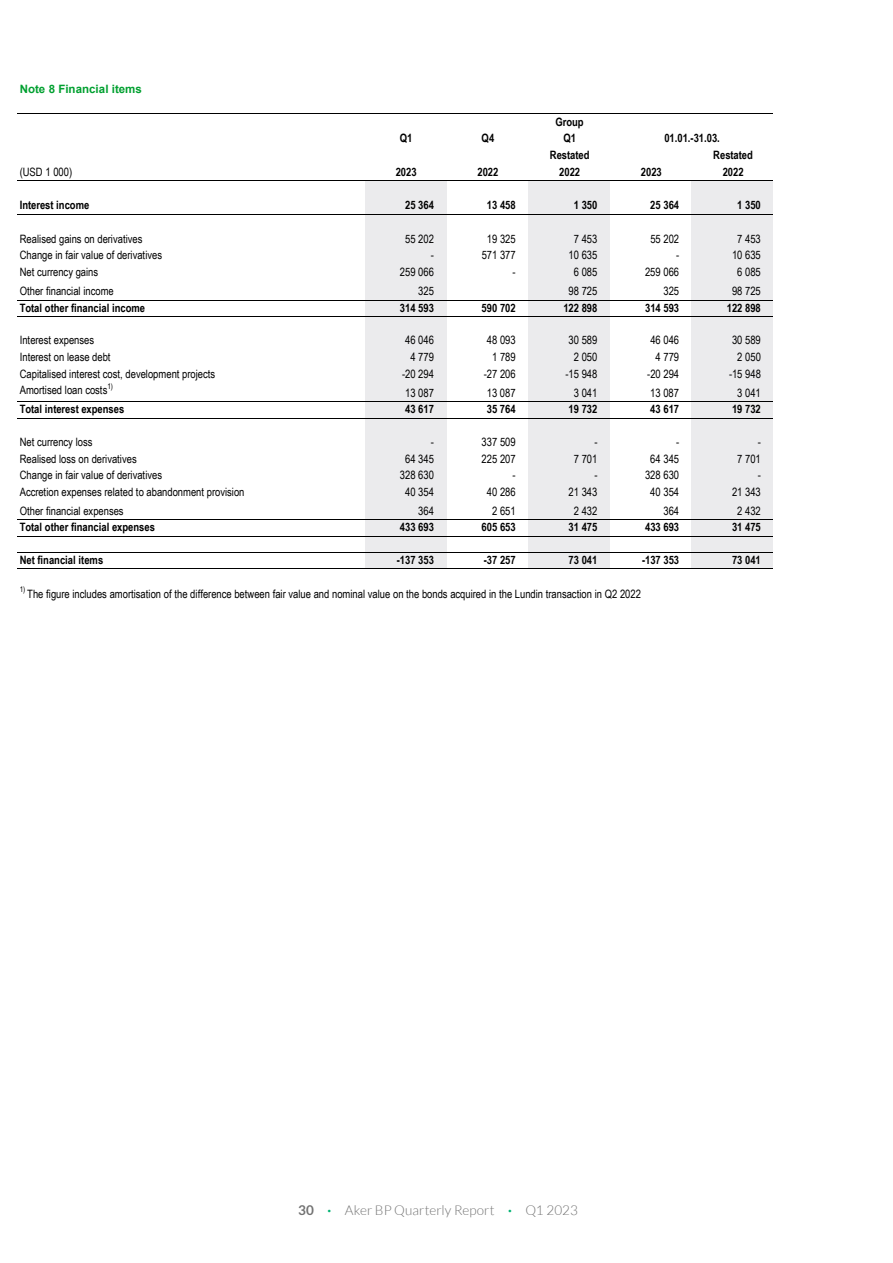
<style>
.page{position:relative;width:893px;height:1263px;background:#fff}
.page>*{position:absolute;margin:0;border:0;box-sizing:border-box;transform-origin:0 0}
.t1{font:300 13.5px "Lato";letter-spacing:.005em;color:#727272}
.t2{font:11.55px "Arial Narrow";letter-spacing:-.005em;color:#000}
.t3{font:700 11.55px/16.8px "Arial Narrow";letter-spacing:-.005em;color:#000;text-align:center}
.t4{font:700 11.55px "Arial";color:#00a030}
.t5{font:7.8px "Arial Narrow";color:#000}
.s1{font-weight:700}
.s2{font-weight:700;color:#00b373}
</style>
<div class="page">
<div style="left:365px;top:181px;width:81px;height:388px;background:#ebebed"></div>
<div style="left:528px;top:181px;width:82px;height:388px;background:#ebebed"></div>
<div style="left:691px;top:181px;width:82px;height:388px;background:#ebebed"></div>
<hr style="left:18px;top:114px;width:755px;height:1px;background:#000">
<hr style="left:18px;top:181px;width:755px;height:1px;background:#000">
<hr style="left:18px;top:214px;width:755px;height:1px;background:#000">
<hr style="left:18px;top:300px;width:755px;height:1px;background:#000">
<hr style="left:18px;top:317px;width:755px;height:1px;background:#000">
<hr style="left:18px;top:402px;width:755px;height:1px;background:#000">
<hr style="left:18px;top:418px;width:755px;height:1px;background:#000">
<hr style="left:18px;top:520px;width:755px;height:1px;background:#000">
<hr style="left:18px;top:536px;width:755px;height:1px;background:#000">
<hr style="left:18px;top:552px;width:755px;height:1px;background:#000">
<hr style="left:18px;top:569px;width:755px;height:1px;background:#000">
<p class="t4" style="left:20px;top:81px;width:124px">Note 8 Financial items</p>
<p class="t3" style="left:555px;top:112px;width:30px">Group</p>
<p class="t3" style="left:400px;top:129px;width:14px">Q1</p>
<p class="t3" style="left:482px;top:129px;width:14px">Q4</p>
<p class="t3" style="left:550px;top:129px;width:41px">Q1<br>Restated</p>
<p class="t3" style="left:664px;top:129px;width:57px">01.01.-31.03.</p>
<p class="t3" style="left:713px;top:146px;width:41px">Restated</p>
<p class="t2" style="left:20px;top:163px;width:54px">(USD 1 000)</p>
<p class="t3" style="left:396px;top:163px;width:22px">2023</p>
<p class="t3" style="left:477px;top:163px;width:22px">2022</p>
<p class="t3" style="left:559px;top:163px;width:22px">2022</p>
<p class="t3" style="left:641px;top:163px;width:22px">2023</p>
<p class="t3" style="left:723px;top:163px;width:22px">2022</p>
<p class="t3" style="left:20px;top:196px;width:71px">Interest income</p>
<p class="t3" style="left:405px;top:196px;width:30px">25 364</p>
<p class="t3" style="left:487px;top:196px;width:30px">13 458</p>
<p class="t3" style="left:574px;top:196px;width:25px">1 350</p>
<p class="t3" style="left:650px;top:196px;width:30px">25 364</p>
<p class="t3" style="left:737px;top:196px;width:25px">1 350</p>
<p class="t2" style="left:20px;top:230px;width:124px">Realised gains on derivatives</p>
<p class="t2" style="left:405px;top:230px;width:30px">55 202</p>
<p class="t2" style="left:487px;top:230px;width:30px">19 325</p>
<p class="t2" style="left:574px;top:230px;width:25px">7 453</p>
<p class="t2" style="left:650px;top:230px;width:30px">55 202</p>
<p class="t2" style="left:737px;top:230px;width:25px">7 453</p>
<p class="t2" style="left:20px;top:247px;width:144px">Change in fair value of derivatives</p>
<p class="t2" style="left:431px;top:247px;width:5px">-</p>
<p class="t2" style="left:482px;top:247px;width:36px">571 377</p>
<p class="t2" style="left:569px;top:247px;width:30px">10 635</p>
<p class="t2" style="left:676px;top:247px;width:5px">-</p>
<p class="t2" style="left:732px;top:247px;width:30px">10 635</p>
<p class="t2" style="left:20px;top:264px;width:80px">Net currency gains</p>
<p class="t2" style="left:400px;top:264px;width:36px">259 066</p>
<p class="t2" style="left:513px;top:264px;width:5px">-</p>
<p class="t2" style="left:574px;top:264px;width:25px">6 085</p>
<p class="t2" style="left:645px;top:264px;width:36px">259 066</p>
<p class="t2" style="left:737px;top:264px;width:25px">6 085</p>
<p class="t2" style="left:20px;top:283px;width:96px">Other financial income</p>
<p class="t2" style="left:418px;top:283px;width:17px">325</p>
<p class="t2" style="left:569px;top:283px;width:30px">98 725</p>
<p class="t2" style="left:663px;top:283px;width:17px">325</p>
<p class="t2" style="left:732px;top:283px;width:30px">98 725</p>
<p class="t3" style="left:20px;top:299px;width:127px">Total other financial income</p>
<p class="t3" style="left:400px;top:299px;width:36px">314 593</p>
<p class="t3" style="left:482px;top:299px;width:36px">590 702</p>
<p class="t3" style="left:563px;top:299px;width:36px">122 898</p>
<p class="t3" style="left:645px;top:299px;width:36px">314 593</p>
<p class="t3" style="left:727px;top:299px;width:36px">122 898</p>
<p class="t2" style="left:20px;top:332px;width:76px">Interest expenses</p>
<p class="t2" style="left:405px;top:332px;width:30px">46 046</p>
<p class="t2" style="left:487px;top:332px;width:30px">48 093</p>
<p class="t2" style="left:569px;top:332px;width:30px">30 589</p>
<p class="t2" style="left:650px;top:332px;width:30px">46 046</p>
<p class="t2" style="left:732px;top:332px;width:30px">30 589</p>
<p class="t2" style="left:20px;top:348px;width:92px">Interest on lease debt</p>
<p class="t2" style="left:410px;top:348px;width:25px">4 779</p>
<p class="t2" style="left:492px;top:348px;width:25px">1 789</p>
<p class="t2" style="left:574px;top:348px;width:25px">2 050</p>
<p class="t2" style="left:656px;top:348px;width:25px">4 779</p>
<p class="t2" style="left:737px;top:348px;width:25px">2 050</p>
<p class="t2" style="left:20px;top:365px;width:197px">Capitalised interest cost, development projects</p>
<p class="t2" style="left:402px;top:365px;width:33px">-20 294</p>
<p class="t2" style="left:484px;top:365px;width:33px">-27 206</p>
<p class="t2" style="left:566px;top:365px;width:33px">-15 948</p>
<p class="t2" style="left:647px;top:365px;width:33px">-20 294</p>
<p class="t2" style="left:729px;top:365px;width:33px">-15 948</p>
<p class="t2" style="left:20px;top:382px;width:89px">Amortised loan costs</p>
<p class="t5" style="left:107px;top:380px;width:7px">1)</p>
<p class="t2" style="left:405px;top:384px;width:30px">13 087</p>
<p class="t2" style="left:487px;top:384px;width:30px">13 087</p>
<p class="t2" style="left:574px;top:384px;width:25px">3 041</p>
<p class="t2" style="left:650px;top:384px;width:30px">13 087</p>
<p class="t2" style="left:737px;top:384px;width:25px">3 041</p>
<p class="t3" style="left:20px;top:400px;width:106px">Total interest expenses</p>
<p class="t3" style="left:405px;top:400px;width:30px">43 617</p>
<p class="t3" style="left:487px;top:400px;width:30px">35 764</p>
<p class="t3" style="left:569px;top:400px;width:30px">19 732</p>
<p class="t3" style="left:650px;top:400px;width:30px">43 617</p>
<p class="t3" style="left:732px;top:400px;width:30px">19 732</p>
<p class="t2" style="left:20px;top:433px;width:74px">Net currency loss</p>
<p class="t2" style="left:431px;top:433px;width:5px">-</p>
<p class="t2" style="left:482px;top:433px;width:36px">337 509</p>
<p class="t2" style="left:594px;top:433px;width:5px">-</p>
<p class="t2" style="left:676px;top:433px;width:5px">-</p>
<p class="t2" style="left:758px;top:433px;width:5px">-</p>
<p class="t2" style="left:20px;top:450px;width:119px">Realised loss on derivatives</p>
<p class="t2" style="left:405px;top:450px;width:30px">64 345</p>
<p class="t2" style="left:482px;top:450px;width:36px">225 207</p>
<p class="t2" style="left:574px;top:450px;width:25px">7 701</p>
<p class="t2" style="left:650px;top:450px;width:30px">64 345</p>
<p class="t2" style="left:737px;top:450px;width:25px">7 701</p>
<p class="t2" style="left:20px;top:467px;width:144px">Change in fair value of derivatives</p>
<p class="t2" style="left:400px;top:467px;width:36px">328 630</p>
<p class="t2" style="left:513px;top:467px;width:5px">-</p>
<p class="t2" style="left:594px;top:467px;width:5px">-</p>
<p class="t2" style="left:645px;top:467px;width:36px">328 630</p>
<p class="t2" style="left:758px;top:467px;width:5px">-</p>
<p class="t2" style="left:20px;top:483px;width:226px">Accretion expenses related to abandonment provision</p>
<p class="t2" style="left:405px;top:483px;width:30px">40 354</p>
<p class="t2" style="left:487px;top:483px;width:30px">40 286</p>
<p class="t2" style="left:569px;top:483px;width:30px">21 343</p>
<p class="t2" style="left:650px;top:483px;width:30px">40 354</p>
<p class="t2" style="left:732px;top:483px;width:30px">21 343</p>
<p class="t2" style="left:20px;top:502px;width:105px">Other financial expenses</p>
<p class="t2" style="left:418px;top:502px;width:17px">364</p>
<p class="t2" style="left:492px;top:502px;width:25px">2 651</p>
<p class="t2" style="left:574px;top:502px;width:25px">2 432</p>
<p class="t2" style="left:663px;top:502px;width:17px">364</p>
<p class="t2" style="left:737px;top:502px;width:25px">2 432</p>
<p class="t3" style="left:20px;top:518px;width:137px">Total other financial expenses</p>
<p class="t3" style="left:400px;top:518px;width:36px">433 693</p>
<p class="t3" style="left:482px;top:518px;width:36px">605 653</p>
<p class="t3" style="left:569px;top:518px;width:30px">31 475</p>
<p class="t3" style="left:645px;top:518px;width:36px">433 693</p>
<p class="t3" style="left:732px;top:518px;width:30px">31 475</p>
<p class="t3" style="left:20px;top:551px;width:85px">Net financial items</p>
<p class="t3" style="left:397px;top:551px;width:39px">-137 353</p>
<p class="t3" style="left:484px;top:551px;width:33px">-37 257</p>
<p class="t3" style="left:569px;top:551px;width:30px">73 041</p>
<p class="t3" style="left:642px;top:551px;width:39px">-137 353</p>
<p class="t3" style="left:732px;top:551px;width:30px">73 041</p>
<p class="t5" style="left:20px;top:584px;width:7px">1)</p>
<p class="t2" style="left:27px;top:586px;width:615px">The figure includes amortisation of the difference between fair value and nominal value on the bonds acquired in the Lundin transaction in Q2 2022</p>
<p class="t1" style="left:298px;top:1203px;width:281px"><span class="s1">30</span> <span class="s2">·</span> Aker BP Quarterly Report <span class="s2">·</span> Q1 2023</p>
</div>
